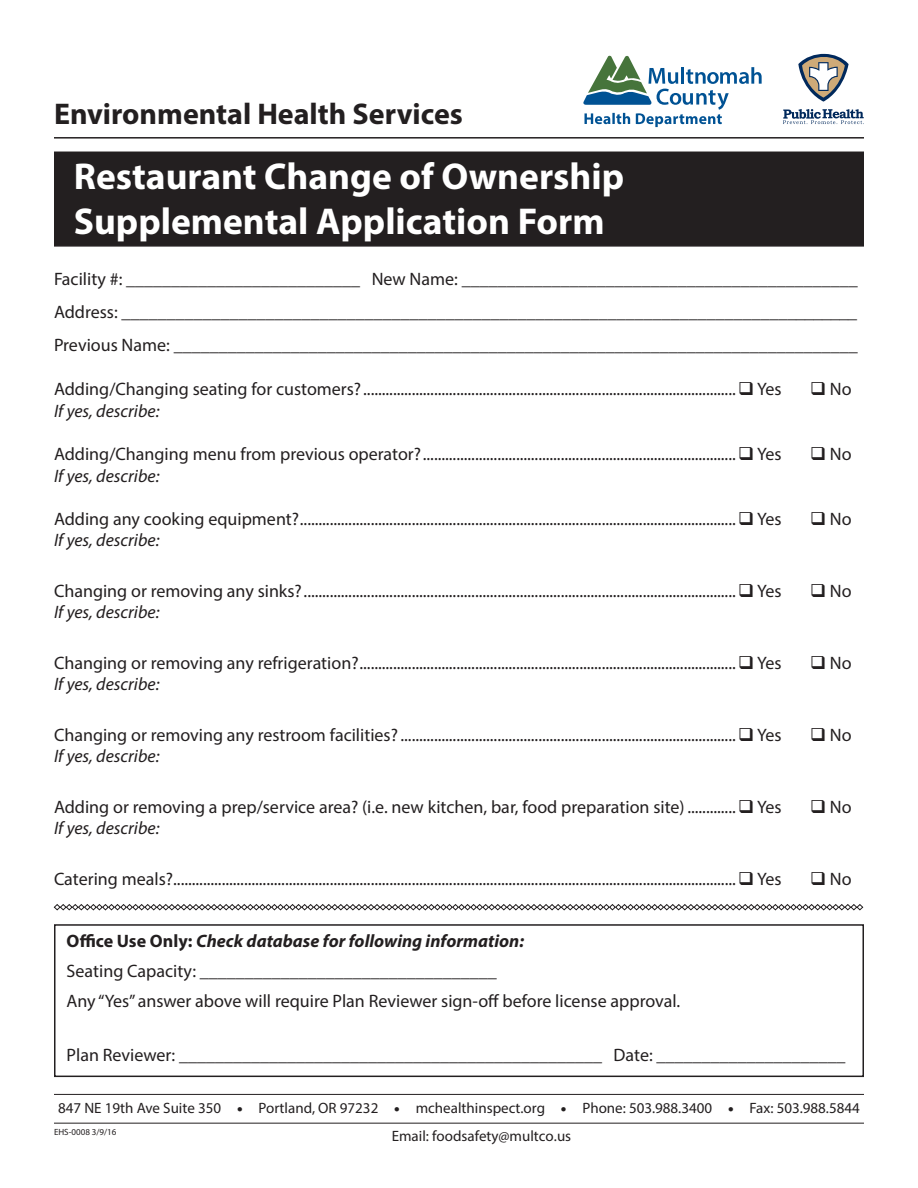
<style>
.page{position:relative;width:918px;height:1188px;background:#fff}
.page>*{position:absolute;margin:0;border:0;box-sizing:border-box;transform-origin:0 0}
.t1{font:700 37.5px "Myriad Pro";color:#fff}
.t2{font:700 30px "Myriad Pro";color:#231f20}
.t3{font:18px "Myriad Pro";color:#231f20}
.t4{font:italic 18px "Myriad Pro";color:#231f20}
.t5{font:italic 700 18px "Myriad Pro";color:#231f20}
.t6{font:15px "Myriad Pro";color:#231f20}
.t7{font:9px "Myriad Pro";color:#231f20}
.s1{font-style:normal}
</style>
<div class="page">
<hr style="left:54px;top:137px;width:810px;height:2px;background:#231f20">
<hr style="left:54px;top:1094px;width:810px;height:1px;background:#231f20">
<hr style="left:54px;top:1123px;width:810px;height:1px;background:#231f20">
<svg style="left:583px;top:55px;width:179px;height:72px"></svg>
<svg style="left:783px;top:109px;width:81px;height:15px"></svg>
<svg style="left:798px;top:54px;width:51px;height:48px"></svg>
<svg style="left:54px;top:904px;width:809px;height:7px"></svg>
<div style="left:54px;top:924px;width:810px;height:153px;border:2px solid #231f20"></div>
<div style="left:54px;top:152px;width:810px;height:95px;background:#231f20;border:2px solid #231f20"></div>
<h2 class="t2" style="left:54px;top:94px;width:410px">Environmental Health Services</h2>
<p class="t1" style="left:74px;top:152px;width:552px">Restaurant Change of Ownership</p>
<p class="t1" style="left:74px;top:197px;width:532px">Supplemental Application Form</p>
<p class="t3" style="left:54px;top:268px;width:805px">Facility #: __________________________ New Name: ____________________________________________</p>
<p class="t3" style="left:54px;top:301px;width:805px">Address: __________________________________________________________________________________</p>
<p class="t3" style="left:54px;top:334px;width:805px">Previous Name: ____________________________________________________________________________</p>
<p class="t3" style="left:54px;top:378px;width:729px">Adding/Changing seating for customers?....................................................................................................❑ Yes</p>
<p class="t3" style="left:810px;top:378px;width:43px">❑ No</p>
<p class="t4" style="left:54px;top:400px;width:107px">If yes, describe:</p>
<p class="t3" style="left:54px;top:443px;width:729px">Adding/Changing menu from previous operator?....................................................................................❑ Yes</p>
<p class="t3" style="left:810px;top:443px;width:43px">❑ No</p>
<p class="t4" style="left:54px;top:464px;width:107px">If yes, describe:</p>
<p class="t3" style="left:54px;top:508px;width:729px">Adding any cooking equipment?.....................................................................................................................❑ Yes</p>
<p class="t3" style="left:810px;top:508px;width:43px">❑ No</p>
<p class="t4" style="left:54px;top:529px;width:107px">If yes, describe:</p>
<p class="t3" style="left:54px;top:580px;width:729px">Changing or removing any sinks?....................................................................................................................❑ Yes</p>
<p class="t3" style="left:810px;top:580px;width:43px">❑ No</p>
<p class="t4" style="left:54px;top:601px;width:107px">If yes, describe:</p>
<p class="t3" style="left:54px;top:652px;width:729px">Changing or removing any refrigeration?.....................................................................................................❑ Yes</p>
<p class="t3" style="left:810px;top:652px;width:43px">❑ No</p>
<p class="t4" style="left:54px;top:673px;width:107px">If yes, describe:</p>
<p class="t3" style="left:54px;top:724px;width:729px">Changing or removing any restroom facilities? ..........................................................................................❑ Yes</p>
<p class="t3" style="left:810px;top:724px;width:43px">❑ No</p>
<p class="t4" style="left:54px;top:745px;width:107px">If yes, describe:</p>
<p class="t3" style="left:54px;top:796px;width:729px">Adding or removing a prep/service area? (i.e. new kitchen, bar, food preparation site) .............❑ Yes</p>
<p class="t3" style="left:810px;top:796px;width:43px">❑ No</p>
<p class="t4" style="left:54px;top:817px;width:107px">If yes, describe:</p>
<p class="t3" style="left:54px;top:868px;width:729px">Catering meals?.......................................................................................................................................................❑ Yes</p>
<p class="t3" style="left:810px;top:868px;width:43px">❑ No</p>
<p class="t5" style="left:67px;top:930px;width:459px"><span class="s1">Office Use Only:</span> Check database for following information:</p>
<p class="t3" style="left:67px;top:960px;width:432px">Seating Capacity: _________________________________</p>
<p class="t3" style="left:67px;top:990px;width:615px">Any “Yes” answer above will require Plan Reviewer sign-off before license approval.</p>
<p class="t3" style="left:67px;top:1044px;width:781px">Plan Reviewer: _______________________________________________ Date: _____________________</p>
<p class="t6" style="left:58px;top:1099px;width:803px">847 NE 19th Ave Suite 350 ● Portland, OR 97232 ● mchealthinspect.org ● Phone: 503.988.3400 ● Fax: 503.988.5844</p>
<p class="t7" style="left:54px;top:1126px;width:64px">EHS-0008 3/9/16</p>
<p class="t6" style="left:392px;top:1127px;width:181px">Email: foodsafety@multco.us</p>
</div>
